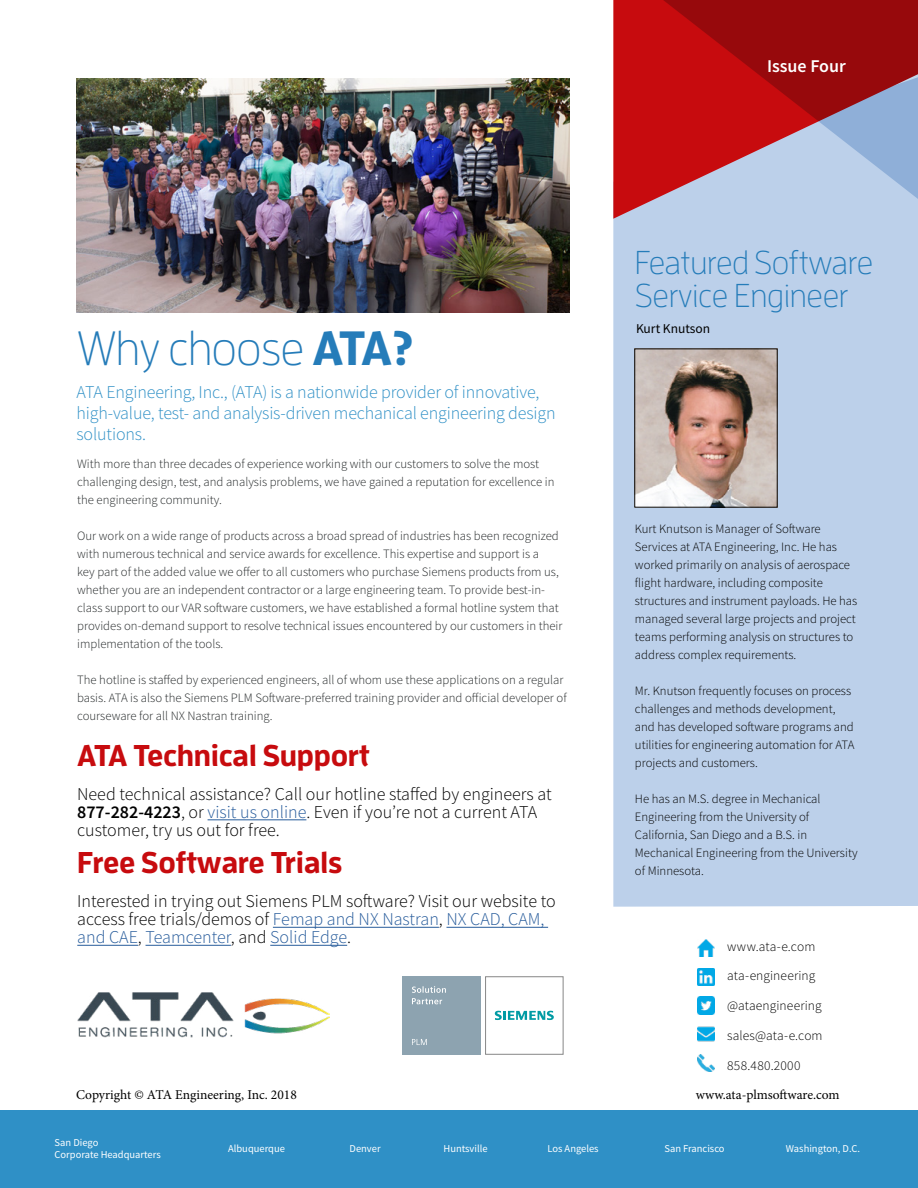
<style>
.page{position:relative;width:918px;height:1188px;background:#fff}
.page>*{position:absolute;margin:0;border:0;box-sizing:border-box;transform-origin:0 0}
.t1{font:300 48px "Enzo OT";letter-spacing:-.02em;color:#257cb9}
.t2{font:300 33px/33px "Enzo OT";letter-spacing:-.01em;color:#257cb9}
.t3{font:700 30px "Enzo OT";letter-spacing:-.01em;color:#c70b0e}
.t4{font:300 18px/18px "Source Sans Pro";color:#000}
.t5{font:300 18px/21px "Source Sans Pro";letter-spacing:-.01em;color:#2f90c6}
.t6{font:600 18px "Source Sans Pro";color:#fff}
.t7{font:300 13.5px "Source Sans Pro";letter-spacing:.01em;color:#000}
.t8{font:13.5px "Minion Pro";color:#000}
.t9{font:13.5px "Source Sans Pro";color:#000}
.t10{font:300 12.75px/18px "Source Sans Pro";color:#222627}
.t11{font:300 12.75px/18px "Source Sans Pro";color:#000}
.t12{font:10.5px/12.6px "Source Sans Pro";color:#fff}
.s1{font-weight:700}
.s2{font-weight:600}
.s3{color:#265b9b}
</style>
<div class="page">
<div style="left:613px;top:219px;width:305px;height:688px;background:#bcd0ea"></div>
<svg style="left:618px;top:0;width:300px;height:234px;background:#b1525f"></svg>
<img style="left:76px;top:79px;width:493px;height:234px">
<img style="left:637px;top:351px;width:138px;height:154px">
<hr style="left:208px;top:819px;width:98px;height:1px;background:#265b9b">
<hr style="left:273px;top:927px;width:166px;height:1px;background:#265b9b">
<hr style="left:446px;top:927px;width:102px;height:1px;background:#265b9b">
<hr style="left:77px;top:945px;width:61px;height:1px;background:#265b9b">
<hr style="left:146px;top:945px;width:85px;height:1px;background:#265b9b">
<hr style="left:270px;top:945px;width:77px;height:1px;background:#265b9b">
<div style="left:0;top:1111px;width:918px;height:77px;background:#2f90c6"></div>
<img style="left:77px;top:993px;width:252px;height:44px">
<div style="left:402px;top:976px;width:79px;height:79px;background:#8da3b0"></div>
<svg style="left:412px;top:986px;width:34px;height:18px"></svg>
<svg style="left:412px;top:1039px;width:15px;height:6px"></svg>
<svg style="left:495px;top:1011px;width:59px;height:9px"></svg>
<div style="left:485px;top:976px;width:78px;height:79px;border:1px solid #878787"></div>
<img style="left:697px;top:997px;width:17px;height:17px">
<img style="left:697px;top:969px;width:17px;height:17px">
<img style="left:697px;top:1026px;width:17px;height:16px">
<img style="left:697px;top:940px;width:17px;height:17px">
<img style="left:697px;top:1055px;width:17px;height:17px">
<h3 class="t6" style="left:767px;top:55px;width:80px">Issue Four</h3>
<h1 class="t1" style="left:77px;top:320px;width:338px">Why choose <span class="s1">ATA?</span></h1>
<h3 class="t5" style="left:77px;top:382px;width:481px">ATA Engineering, Inc., (ATA) is a nationwide provider of innovative, high-value, test- and analysis-driven mechanical engineering design solutions.</h3>
<p class="t10" style="left:77px;top:455px;width:479px">With more than three decades of experience working with our customers to solve the most challenging design, test, and analysis problems, we have gained a reputation for excellence in the engineering community.</p>
<p class="t10" style="left:77px;top:527px;width:487px">Our work on a wide range of products across a broad spread of industries has been recognized with numerous technical and service awards for excellence. This expertise and support is a<br>key part of the added value we offer to all customers who purchase Siemens products from us, whether you are an independent contractor or a large engineering team. To provide best-in&shy;class support to our VAR software customers, we have established a formal hotline system that provides on-demand support to resolve technical issues encountered by our customers in their implementation of the tools.</p>
<p class="t10" style="left:77px;top:671px;width:491px">The hotline is staffed by experienced engineers, all of whom use these applications on a regular basis. ATA is also the Siemens PLM Software-preferred training provider and official developer of courseware for all NX Nastran training.</p>
<h3 class="t3" style="left:77px;top:736px;width:294px">ATA Technical Support</h3>
<h3 class="t4" style="left:77px;top:785px;width:476px">Need technical assistance? Call our hotline staffed by engineers at<br><span class="s2">877-282-4223</span>, or <span class="s3">visit us online</span>. Even if you’re not a current ATA customer, try us out for free.</h3>
<h3 class="t3" style="left:77px;top:844px;width:267px">Free Software Trials</h3>
<h3 class="t4" style="left:77px;top:893px;width:480px">Interested in trying out Siemens PLM software? Visit our website to access free trials/demos of <span class="s3">Femap and NX Nastran</span>, <span class="s3">NX CAD, CAM, and CAE</span>, <span class="s3">Teamcenter</span>, and <span class="s3">Solid Edge</span>.</h3>
<h2 class="t2" style="left:635px;top:245px;width:240px">Featured Software<br>Service Engineer</h2>
<p class="t9" style="left:636px;top:320px;width:76px">Kurt Knutson</p>
<p class="t11" style="left:635px;top:519px;width:224px">Kurt Knutson is Manager of Software Services at ATA Engineering, Inc. He has worked primarily on analysis of aerospace flight hardware, including composite structures and instrument payloads. He has managed several large projects and project teams performing analysis on structures to address complex requirements.</p>
<p class="t11" style="left:635px;top:681px;width:221px">Mr. Knutson frequently focuses on process challenges and methods development, and has developed software programs and utilities for engineering automation for ATA projects and customers.</p>
<p class="t11" style="left:635px;top:789px;width:224px">He has an M.S. degree in Mechanical<br>Engineering from the University of<br>California, San Diego and a B.S. in<br>Mechanical Engineering from the University of Minnesota.</p>
<p class="t7" style="left:727px;top:938px;width:90px">www.ata-e.com</p>
<p class="t7" style="left:727px;top:968px;width:90px">ata-engineering</p>
<p class="t7" style="left:727px;top:997px;width:96px">@ataengineering</p>
<p class="t7" style="left:727px;top:1027px;width:97px">sales@ata-e.com</p>
<p class="t7" style="left:727px;top:1057px;width:75px">858.480.2000</p>
<p class="t8" style="left:76px;top:1085px;width:222px">Copyright © ATA Engineering, Inc. 2018</p>
<p class="t8" style="left:696px;top:1085px;width:145px">www.ata-plmsoftware.com</p>
<p class="t12" style="left:55px;top:1136px;width:108px">San Diego<br>Corporate Headquarters</p>
<p class="t12" style="left:228px;top:1142px;width:58px">Albuquerque</p>
<p class="t12" style="left:350px;top:1142px;width:33px">Denver</p>
<p class="t12" style="left:444px;top:1142px;width:46px">Huntsville</p>
<p class="t12" style="left:547px;top:1142px;width:53px">Los Angeles</p>
<p class="t12" style="left:664px;top:1142px;width:62px">San Francisco</p>
<p class="t12" style="left:786px;top:1142px;width:76px">Washington, D.C.</p>
</div>
